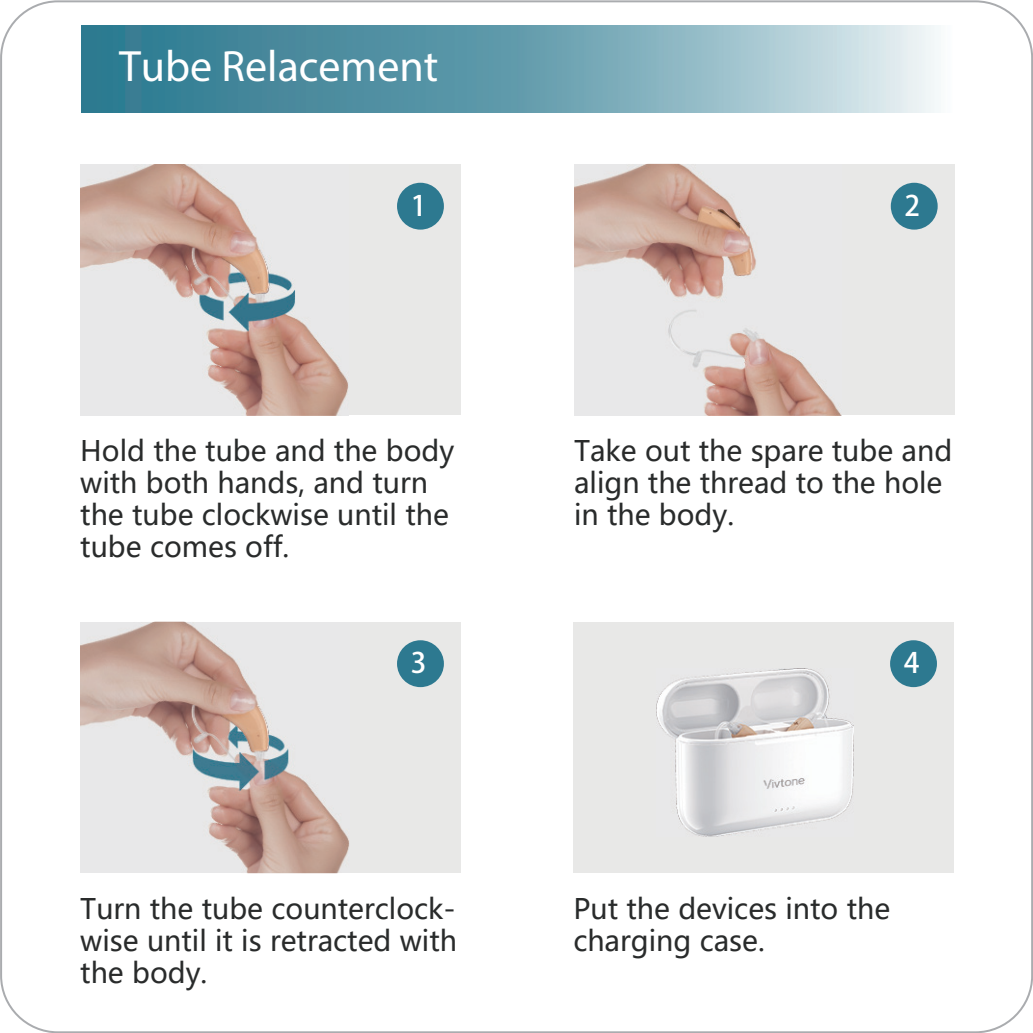
<style>
.page{position:relative;width:1033px;height:1033px;background:#fff}
.page>*{position:absolute;margin:0;border:0;box-sizing:border-box;transform-origin:0 0}
.t1{font:44px "Helvetica";color:#fff}
.t2{font:28px/32px "Microsoft Ya Hei";color:#292b2b}
.t3{font:28px "SIL Hei Med Jian G Bpc EUC H";color:#fff}
</style>
<div class="page">
<div style="left:80px;top:622px;width:381px;height:251px;background:#e8e8e7"></div>
<img style="left:80px;top:622px;width:269px;height:251px">
<div style="left:574px;top:165px;width:380px;height:250px;background:#e8e8e7"></div>
<img style="left:574px;top:165px;width:267px;height:250px">
<div style="left:80px;top:165px;width:381px;height:250px;background:#e8e8e7"></div>
<img style="left:82px;top:26px;width:857px;height:86px">
<div style="left:397px;top:183px;width:47px;height:47px;background:#2d7990;border-radius:50%"></div>
<img style="left:80px;top:165px;width:268px;height:250px">
<div style="left:397px;top:640px;width:47px;height:47px;background:#2d7990;border-radius:50%"></div>
<div style="left:573px;top:622px;width:381px;height:251px;background:#e8e8e7"></div>
<div style="left:890px;top:640px;width:47px;height:47px;background:#2d7990;border-radius:50%"></div>
<div style="left:891px;top:183px;width:46px;height:47px;background:#2d7990;border-radius:50%"></div>
<img style="left:656px;top:668px;width:198px;height:168px">
<h1 class="t1" style="left:119px;top:40px;width:321px">Tube Relacement</h1>
<p class="t3" style="left:411px;top:189px;width:17px">1</p>
<p class="t2" style="left:80px;top:434px;width:375px">Hold the tube and the body with both hands, and turn the tube clockwise until the tube comes off.</p>
<p class="t3" style="left:411px;top:646px;width:17px">3</p>
<p class="t2" style="left:80px;top:892px;width:378px;text-align:justify">Turn the tube counterclock&shy;wise until it is retracted with the body.</p>
<p class="t3" style="left:904px;top:189px;width:17px">2</p>
<p class="t2" style="left:574px;top:434px;width:380px">Take out the spare tube and align the thread to the hole in the body.</p>
<p class="t3" style="left:904px;top:646px;width:17px">4</p>
<p class="t2" style="left:573px;top:892px;width:318px">Put the devices into the charging case.</p>
</div>
